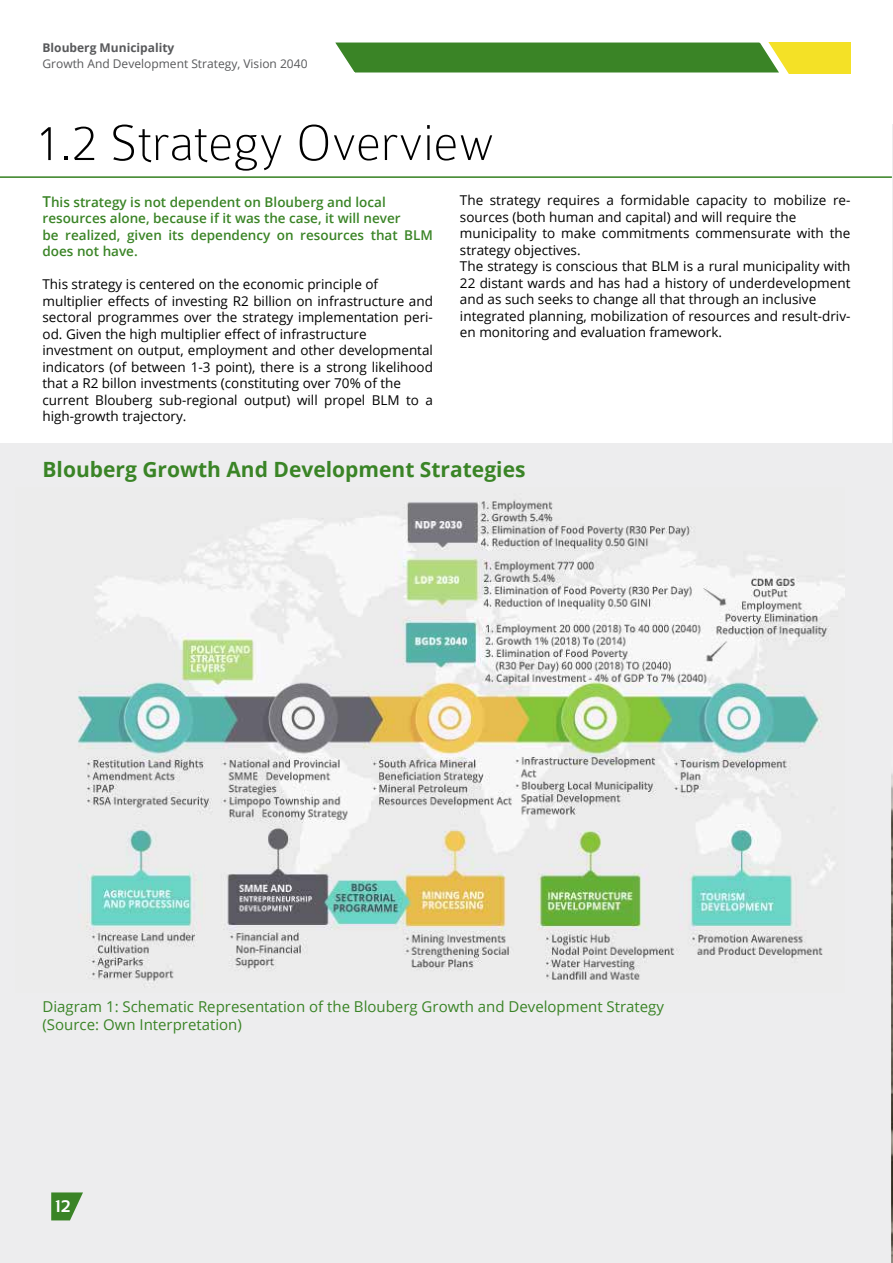
<style>
.page{position:relative;width:893px;height:1263px;background:#fff}
.page>*{position:absolute;margin:0;border:0;box-sizing:border-box;transform-origin:0 0}
.t1{font:100 54px "Colaborate";color:#000}
.t2{font:700 21px "Open Sans";color:#3a8426}
.t3{font:700 16.95px "Sansation";color:#fff}
.t4{font:15px/18px "Open Sans";color:#3a8426}
.t5{font:13.5px/16.5px "Open Sans";color:#000}
.t6{font:600 13.5px/16.5px "Open Sans";color:#3a8426}
.t7{font:12px "Open Sans";color:#58595b}
.t8{font:700 12px "Open Sans";color:#58595b}
.s1{font-size:15px}
</style>
<div class="page">
<div style="left:735px;top:42px;width:115px;height:32px;background:#f4e126"></div>
<svg style="left:335px;top:42px;width:454px;height:32px;background:#52923b"></svg>
<hr style="left:892px;top:120px;width:1px;height:1143px;background:#ededee">
<div style="left:0;top:125px;width:893px;height:1138px;background:#ededee"></div>
<img style="left:892px;top:774px;width:1px;height:489px">
<div style="left:0;top:111px;width:892px;height:332px;background:#fff"></div>
<img style="left:78px;top:499px;width:767px;height:485px">
<hr style="left:0;top:176px;width:892px;height:2px;background:#3a8426">
<svg style="left:51px;top:1192px;width:32px;height:28px"></svg>
<p class="t8" style="left:43px;top:39px;width:133px">Blouberg Municipality</p>
<p class="t7" style="left:43px;top:56px;width:267px">Growth And Development Strategy, Vision 2040</p>
<h1 class="t1" style="left:35px;top:115px;width:461px">1.2 Strategy Overview</h1>
<p class="t6" style="left:43px;top:193px;width:392px"><span class="s1">T</span>his strategy is not dependent on Blouberg and local resources alone, because if it was the case, it will never<br>be realized, given its dependency on resources that BLM does not have.</p>
<p class="t5" style="left:43px;top:276px;width:392px">This strategy is centered on the economic principle of multiplier effects of investing R2 billion on infrastructure and sectoral programmes over the strategy implementation peri&shy;od. Given the high multiplier effect of infrastructure investment on output, employment and other developmental indicators (of between 1-3 point), there is a strong likelihood that a R2 billon investments (constituting over 70% of the current Blouberg sub-regional output) will propel BLM to a high-growth trajectory.</p>
<p class="t5" style="left:460px;top:192px;width:392px">The strategy requires a formidable capacity to mobilize re&shy;sources (both human and capital) and will require the municipality to make commitments commensurate with the strategy objectives.<br>The strategy is conscious that BLM is a rural municipality with 22 distant wards and has had a history of underdevelopment and as such seeks to change all that through an inclusive integrated planning, mobilization of resources and result-driv&shy;en monitoring and evaluation framework.</p>
<h2 class="t2" style="left:43px;top:454px;width:484px">Blouberg Growth And Development Strategies</h2>
<p class="t4" style="left:43px;top:997px;width:623px">Diagram 1: Schematic Representation of the Blouberg Growth and Development Strategy (Source: Own Interpretation)</p>
<p class="t3" style="left:55px;top:1196px;width:17px">12</p>
</div>
